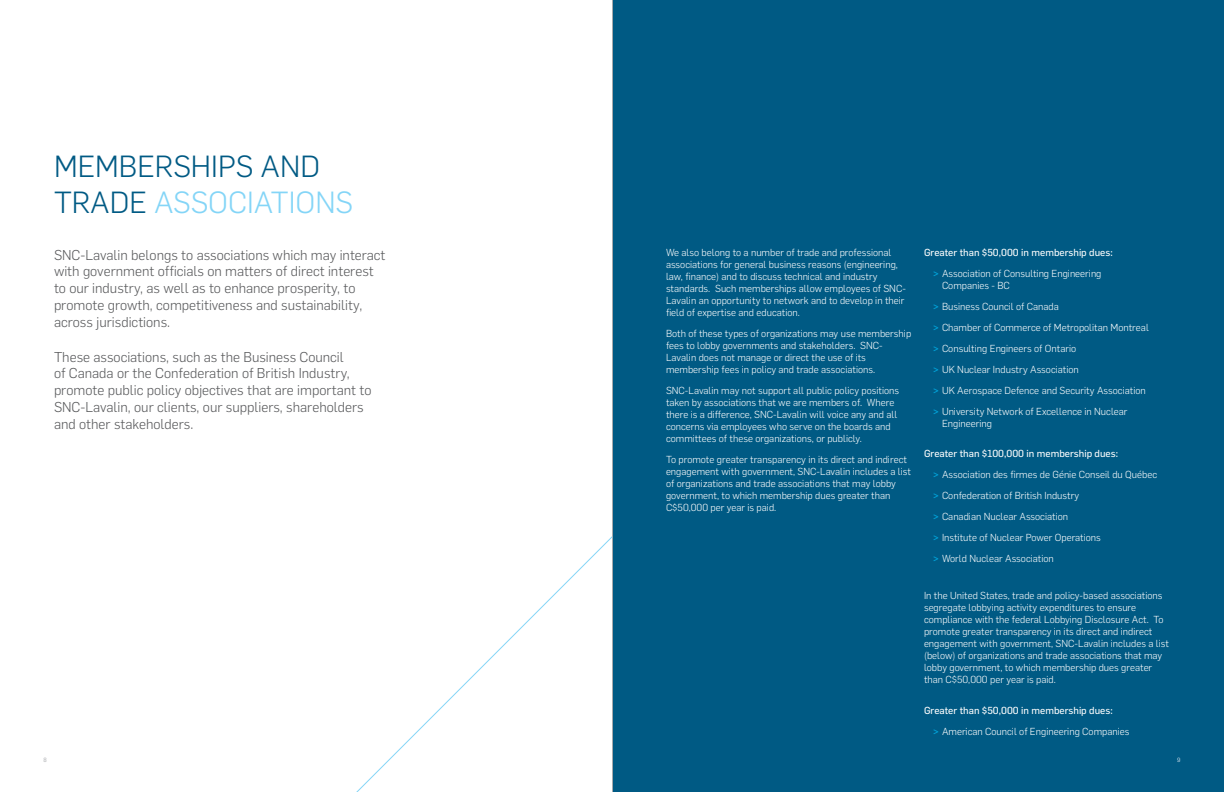
<style>
.page{position:relative;width:1224px;height:792px;background:#fff}
.page>*{position:absolute;margin:0;border:0;box-sizing:border-box;transform-origin:0 0}
.t1{font:300 30px/36px "Flama";color:#005a84}
.t2{font:300 14px/16.8px "Flama";color:#58595b}
.t3{font:300 10px/12px "Flama";color:#fff}
.t4{font:10px "Flama Basic";color:#fff}
.t5{font:6px "Flama";color:#a7a9ac}
.t6{font:6px "Flama";color:#d5e2ed}
.s1{color:#84d5f7}
.s2{font-weight:500;color:#00a4db}
</style>
<div class="page">
<div style="left:612px;top:0;width:612px;height:792px;background:#005a84"></div>
<svg style="left:356px;top:536px;width:257px;height:256px"></svg>
<h1 class="t1" style="left:54px;top:147px;width:301px">MEMBERSHIPS AND<br>TRADE <span class="s1">ASSOCIATIONS</span></h1>
<p class="t2" style="left:54px;top:245px;width:333px">SNC-Lavalin belongs to associations which may interact with government officials on matters of direct interest to our industry, as well as to enhance prosperity, to promote growth, competitiveness and sustainability, across jurisdictions.</p>
<p class="t2" style="left:54px;top:347px;width:319px">These associations, such as the Business Council<br>of Canada or the Confederation of British Industry, promote public policy objectives that are important to SNC-Lavalin, our clients, our suppliers, shareholders and other stakeholders.</p>
<p class="t3" style="left:666px;top:246px;width:241px">We also belong to a number of trade and professional associations for general business reasons (engineering, law, finance) and to discuss technical and industry standards. Such memberships allow employees of SNC-Lavalin an opportunity to network and to develop in their field of expertise and education.</p>
<p class="t3" style="left:666px;top:327px;width:247px">Both of these types of organizations may use membership fees to lobby governments and stakeholders. SNC-Lavalin does not manage or direct the use of its membership fees in policy and trade associations.</p>
<p class="t3" style="left:666px;top:384px;width:235px">SNC-Lavalin may not support all public policy positions taken by associations that we are members of. Where there is a difference, SNC-Lavalin will voice any and all concerns via employees who serve on the boards and committees of these organizations, or publicly.</p>
<p class="t3" style="left:666px;top:453px;width:246px">To promote greater transparency in its direct and indirect engagement with government, SNC-Lavalin includes a list of organizations and trade associations that may lobby government, to which membership dues greater than C$50,000 per year is paid.</p>
<p class="t4" style="left:924px;top:245px;width:190px">Greater than $50,000 in membership dues:</p>
<p class="t3" style="left:942px;top:267px;width:161px;text-indent:-9px"><span class="s2">&gt;</span> Association of Consulting Engineering<br>Companies - BC</p>
<p class="t3" style="left:933px;top:295px;width:217px;line-height:21px"><span class="s2">&gt;</span> Business Council of Canada<br><span class="s2">&gt;</span> Chamber of Commerce of Metropolitan Montreal <span class="s2">&gt;</span> Consulting Engineers of Ontario<br><span class="s2">&gt;</span> UK Nuclear Industry Association<br><span class="s2">&gt;</span> UK Aerospace Defence and Security Association <span class="s2">&gt;</span> University Network of Excellence in Nuclear</p>
<p class="t3" style="left:942px;top:417px;width:51px">Engineering</p>
<p class="t4" style="left:924px;top:446px;width:196px">Greater than $100,000 in membership dues:</p>
<p class="t3" style="left:933px;top:463px;width:226px;line-height:21px"><span class="s2">&gt;</span> Association des firmes de Génie Conseil du Québec <span class="s2">&gt;</span> Confederation of British Industry<br><span class="s2">&gt;</span> Canadian Nuclear Association<br><span class="s2">&gt;</span> Institute of Nuclear Power Operations<br><span class="s2">&gt;</span> World Nuclear Association</p>
<p class="t3" style="left:924px;top:589px;width:246px">In the United States, trade and policy-based associations segregate lobbying activity expenditures to ensure compliance with the federal Lobbying Disclosure Act. To promote greater transparency in its direct and indirect engagement with government, SNC-Lavalin includes a list (below) of organizations and trade associations that may lobby government, to which membership dues greater than C$50,000 per year is paid.</p>
<p class="t4" style="left:924px;top:703px;width:190px">Greater than $50,000 in membership dues:</p>
<p class="t3" style="left:933px;top:725px;width:198px"><span class="s2">&gt;</span> American Council of Engineering Companies</p>
<p class="t5" style="left:43px;top:755px;width:5px">8</p>
<p class="t6" style="left:1177px;top:755px;width:5px">9</p>
</div>
